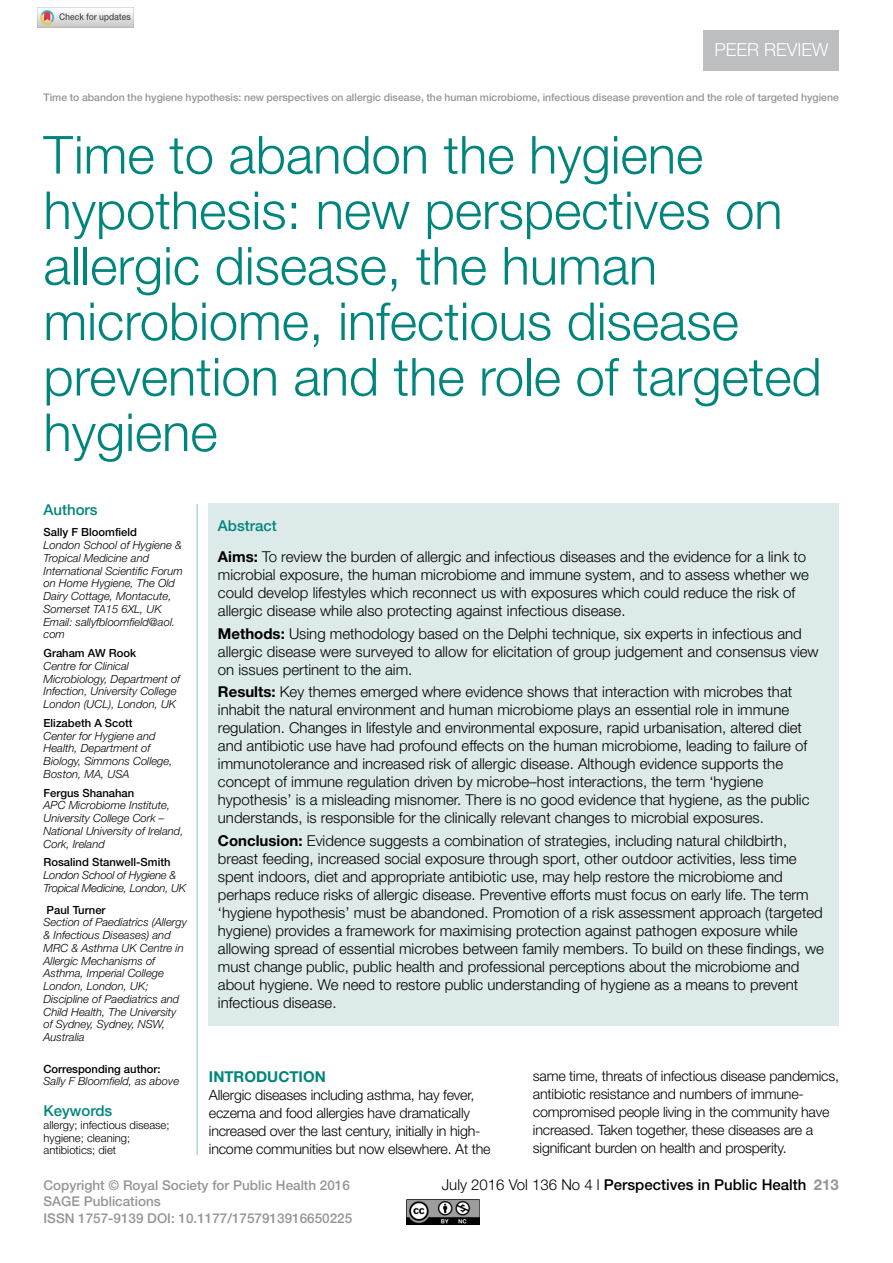
<style>
.page{position:relative;width:893px;height:1263px;background:#fff}
.page>*{position:absolute;margin:0;border:0;box-sizing:border-box;transform-origin:0 0}
.t1{font:300 52.5px/55.5px "Helvetica Neue LT Std";color:#00857c}
.t2{font:300 18px "Helvetica Neue LT Std";color:#fff}
.t3{font:300 15px/18px "Helvetica Neue LT Std";color:#000}
.t4{font:500 15px "Helvetica Neue LT Std";color:#000}
.t5{font:500 15px "Helvetica Neue LT Std";color:#00857c}
.t6{font:700 15px "Helvetica Neue LT Std";color:#00857c}
.t7{font:300 14.25px/18px "Helvetica Neue LT Std";letter-spacing:-.015em;color:#000}
.t8{font:500 13.5px/16.5px "Helvetica Neue LT Std";color:#939598}
.t9{font:italic 300 11.25px/12.8px "Helvetica Neue LT Std";color:#000}
.t10{font:500 11.25px "Helvetica Neue LT Std";color:#000}
.t11{font:300 11.25px/12.8px "Helvetica Neue LT Std";color:#000}
.t12{font:italic 300 11.25px/12.8px "Helvetica Neue LT Std";letter-spacing:-.02em;color:#000}
.t13{font:500 10.5px "Helvetica Neue LT Std";color:#939598}
.s1{font-weight:500;color:#00857c}
.s2{font-weight:700}
.s3{font-weight:300}
.s4{font-weight:700;color:#939598}
</style>
<div class="page">
<img style="left:406px;top:1199px;width:73px;height:25px">
<div style="left:704px;top:30px;width:135px;height:40px;background:#bcbec0"></div>
<div style="left:209px;top:504px;width:630px;height:522px;background:#dceae9"></div>
<svg style="left:59px;top:7px;width:27px;height:1px"></svg>
<hr style="left:197px;top:504px;width:1px;height:651px;background:#8bc0be">
<img style="left:38px;top:8px;width:96px;height:19px">
<p class="t2" style="left:714px;top:39px;width:116px">Peer Review</p>
<p class="t13" style="left:44px;top:91px;width:797px">Time to abandon the hygiene hypothesis: new perspectives on allergic disease, the human microbiome, infectious disease prevention and the role of targeted hygiene</p>
<h1 class="t1" style="left:44px;top:126px;width:780px">Time to abandon the hygiene hypothesis: new perspectives on allergic disease, the human microbiome, infectious disease prevention and the role of targeted hygiene</h1>
<p class="t5" style="left:44px;top:500px;width:56px">Authors</p>
<p class="t10" style="left:44px;top:526px;width:95px">Sally F Bloomfield</p>
<p class="t9" style="left:44px;top:539px;width:141px">London School of Hygiene &amp;<br>Tropical Medicine and<br>International Scientific Forum on Home Hygiene, The Old<br>Dairy Cottage, Montacute,<br>Somerset TA15 6XL, UK<br>Email: sallyfbloomfield@aol. com</p>
<p class="t10" style="left:44px;top:646px;width:94px">Graham AW Rook</p>
<p class="t9" style="left:44px;top:659px;width:138px">Centre for Clinical<br>Microbiology, Department of<br>Infection, University College<br>London (UCL), London, UK</p>
<p class="t10" style="left:44px;top:716px;width:91px">Elizabeth A Scott</p>
<p class="t9" style="left:44px;top:729px;width:131px">Center for Hygiene and<br>Health, Department of<br>Biology, Simmons College,<br>Boston, MA, USA</p>
<p class="t10" style="left:44px;top:786px;width:92px">Fergus Shanahan</p>
<p class="t9" style="left:44px;top:799px;width:142px">APC Microbiome Institute,<br>University College Cork –<br>National University of Ireland,<br>Cork, Ireland</p>
<p class="t10" style="left:44px;top:856px;width:129px">Rosalind Stanwell-Smith</p>
<p class="t12" style="left:44px;top:868px;width:144px">London School of Hygiene &amp;<br>Tropical Medicine, London, UK</p>
<p class="t10" style="left:47px;top:903px;width:60px">Paul Turner</p>
<p class="t9" style="left:44px;top:916px;width:145px">Section of Paediatrics (Allergy &amp; Infectious Diseases) and<br>MRC &amp; Asthma UK Centre in<br>Allergic Mechanisms of<br>Asthma, Imperial College<br>London, London, UK;<br>Discipline of Paediatrics and<br>Child Health, The University of Sydney, Sydney, NSW,<br>Australia</p>
<p class="t10" style="left:44px;top:1062px;width:119px">Corresponding author:</p>
<p class="t9" style="left:44px;top:1075px;width:137px">Sally F Bloomfield, as above</p>
<p class="t5" style="left:44px;top:1102px;width:70px">Keywords</p>
<p class="t11" style="left:44px;top:1118px;width:128px">allergy; infectious disease; hygiene; cleaning; antibiotics; diet</p>
<p class="t3" style="left:218px;top:509px;width:590px;line-height:31.5px"><span class="s1">Abstract<br></span><span class="s2">Aims:</span> To review the burden of allergic and infectious diseases and the evidence for a link to</p>
<p class="t3" style="left:218px;top:566px;width:592px">microbial exposure, the human microbiome and immune system, and to assess whether we could develop lifestyles which reconnect us with exposures which could reduce the risk of allergic disease while also protecting against infectious disease.</p>
<p class="t3" style="left:218px;top:624px;width:602px"><span class="s2">Methods:</span> Using methodology based on the Delphi technique, six experts in infectious and allergic disease were surveyed to allow for elicitation of group judgement and consensus view on issues pertinent to the aim.</p>
<p class="t3" style="left:218px;top:683px;width:593px"><span class="s2">Results:</span> Key themes emerged where evidence shows that interaction with microbes that inhabit the natural environment and human microbiome plays an essential role in immune regulation. Changes in lifestyle and environmental exposure, rapid urbanisation, altered diet and antibiotic use have had profound effects on the human microbiome, leading to failure of immunotolerance and increased risk of allergic disease. Although evidence supports the concept of immune regulation driven by microbe–host interactions, the term ‘hygiene hypothesis’ is a misleading misnomer. There is no good evidence that hygiene, as the public understands, is responsible for the clinically relevant changes to microbial exposures.</p>
<p class="t3" style="left:218px;top:831px;width:607px"><span class="s2">Conclusion:</span> Evidence suggests a combination of strategies, including natural childbirth, breast feeding, increased social exposure through sport, other outdoor activities, less time spent indoors, diet and appropriate antibiotic use, may help restore the microbiome and perhaps reduce risks of allergic disease. Preventive efforts must focus on early life. The term ‘hygiene hypothesis’ must be abandoned. Promotion of a risk assessment approach (targeted hygiene) provides a framework for maximising protection against pathogen exposure while allowing spread of essential microbes between family members. To build on these findings, we must change public, public health and professional perceptions about the microbiome and about hygiene. We need to restore public understanding of hygiene as a means to prevent infectious disease.</p>
<p class="t6" style="left:209px;top:1067px;width:118px">Introduction</p>
<p class="t7" style="left:209px;top:1086px;width:283px">Allergic diseases including asthma, hay fever, eczema and food allergies have dramatically increased over the last century, initially in high&shy;income communities but now elsewhere. At the</p>
<p class="t7" style="left:533px;top:1067px;width:308px">same time, threats of infectious disease pandemics, antibiotic resistance and numbers of immune&shy;compromised people living in the community have increased. Taken together, these diseases are a significant burden on health and prosperity.</p>
<p class="t8" style="left:44px;top:1177px;width:308px">Copyright © Royal Society for Public Health 2016</p>
<p class="t4" style="left:442px;top:1175px;width:399px"><span class="s3">July 2016 Vol 136 No 4 l</span> Perspectives in Public Health <span class="s4">213</span></p>
<p class="t8" style="left:44px;top:1193px;width:310px">SAGE Publications<br>ISSN 1757-9139 DOI: 10.1177/1757913916650225</p>
</div>
